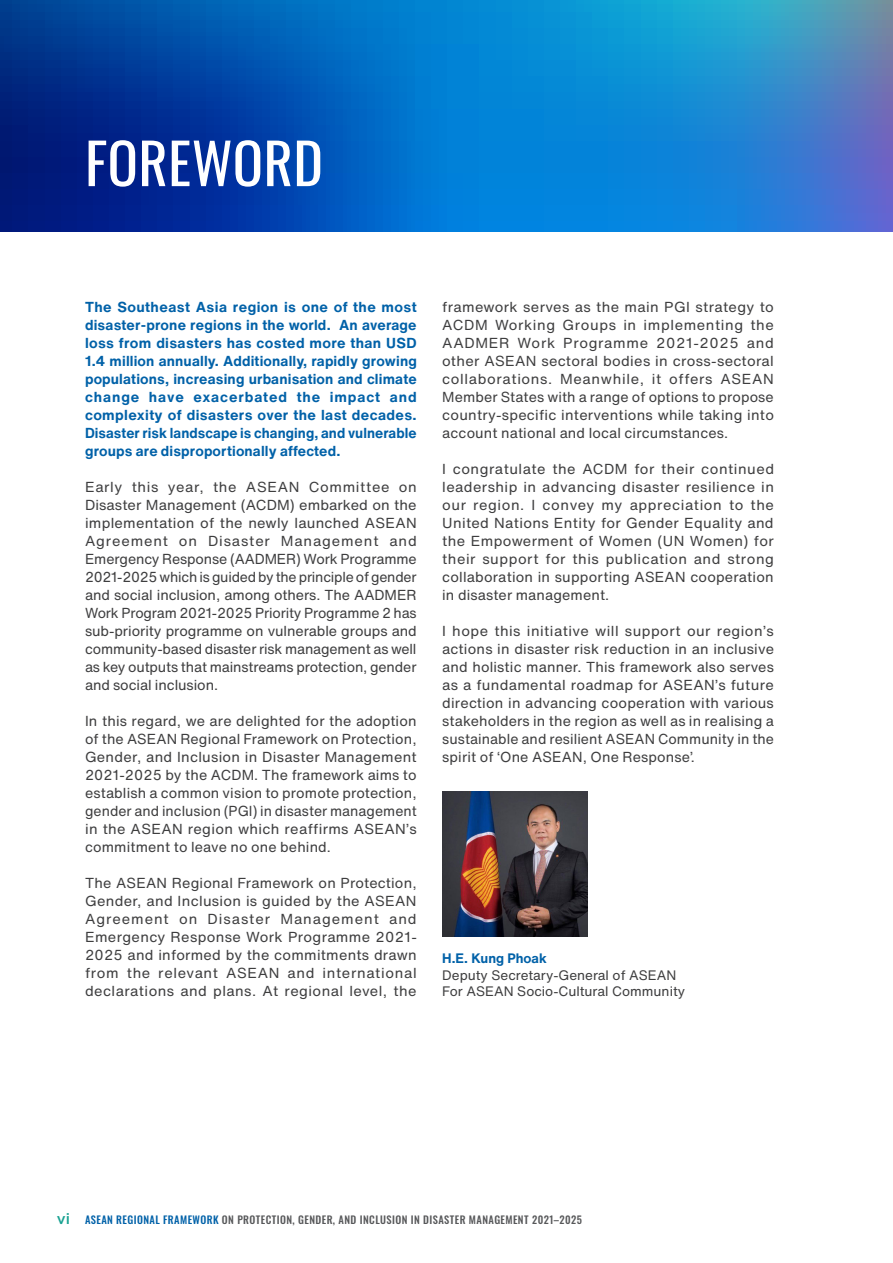
<style>
.page{position:relative;width:893px;height:1263px;background:#fff}
.page>*{position:absolute;margin:0;border:0;box-sizing:border-box;transform-origin:0 0}
.t1{font:56.25px "Oswald";letter-spacing:.01em;color:#fff}
.Body_Text{font:14.25px/18px "Helvetica Now Text";letter-spacing:.01em;color:#3e3e3f;text-align:justify}
.Body_Text-2{font:700 14.25px/18px "Helvetica Now Text";letter-spacing:.01em;color:#0061a8;text-align:justify}
.t2{font:13.5px "Helvetica Now Text";color:#3e3e3f}
.t3{font:700 13.5px "Helvetica Now Text";color:#0061a8}
.t4{font:500 10.5px "Oswald";letter-spacing:.04em;color:#57585a}
.s1{font-family:"Gotham";font-size:15px;color:#19a292}
.s2{color:#0061a8}
</style>
<div class="page">
<img style="left:442px;top:791px;width:146px;height:145px">
<svg style="left:0;top:0;width:893px;height:231px;background:#0f67bc"></svg>
<p class="t1" style="left:85px;top:113px;width:239px">FOREWORD</p>
<p class="Body_Text-2" style="left:85px;top:298px;width:333px">The Southeast Asia region is one of the most disaster-prone regions in the world. An average loss from disasters has costed more than USD 1.4 million annually. Additionally, rapidly growing populations, increasing urbanisation and climate change have exacerbated the impact and complexity of disasters over the last decades.<br>Disaster risk landscape is changing, and vulnerable groups are disproportionally affected.</p>
<p class="Body_Text" style="left:85px;top:478px;width:333px">Early this year, the ASEAN Committee on Disaster Management (ACDM) embarked on the implementation of the newly launched ASEAN Agreement on Disaster Management and Emergency Response (AADMER) Work Programme 2021-2025 which is guided by the principle of gender and social inclusion, among others. The AADMER Work Program 2021-2025 Priority Programme 2 has sub-priority programme on vulnerable groups and community-based disaster risk management as well as key outputs that mainstreams protection, gender and social inclusion.</p>
<p class="Body_Text" style="left:85px;top:712px;width:333px">In this regard, we are delighted for the adoption of the ASEAN Regional Framework on Protection, Gender, and Inclusion in Disaster Management 2021-2025 by the ACDM. The framework aims to establish a common vision to promote protection, gender and inclusion (PGI) in disaster management in the ASEAN region which reaffirms ASEAN’s commitment to leave no one behind.</p>
<p class="Body_Text" style="left:85px;top:874px;width:333px">The ASEAN Regional Framework on Protection, Gender, and Inclusion is guided by the ASEAN Agreement on Disaster Management and Emergency Response Work Programme 2021- 2025 and informed by the commitments drawn from the relevant ASEAN and international declarations and plans. At regional level, the</p>
<p class="Body_Text" style="left:442px;top:298px;width:333px">framework serves as the main PGI strategy to ACDM Working Groups in implementing the AADMER Work Programme 2021-2025 and other ASEAN sectoral bodies in cross-sectoral collaborations. Meanwhile, it offers ASEAN Member States with a range of options to propose country-specific interventions while taking into account national and local circumstances.</p>
<p class="Body_Text" style="left:442px;top:460px;width:333px">I congratulate the ACDM for their continued leadership in advancing disaster resilience in our region. I convey my appreciation to the United Nations Entity for Gender Equality and the Empowerment of Women (UN Women) for their support for this publication and strong collaboration in supporting ASEAN cooperation in disaster management.</p>
<p class="Body_Text" style="left:442px;top:622px;width:333px">I hope this initiative will support our region’s actions in disaster risk reduction in an inclusive and holistic manner. This framework also serves as a fundamental roadmap for ASEAN’s future direction in advancing cooperation with various stakeholders in the region as well as in realising a sustainable and resilient ASEAN Community in the spirit of ‘One ASEAN, One Response’.</p>
<p class="t3" style="left:442px;top:948px;width:106px">H.E. Kung Phoak</p>
<p class="t2" style="left:442px;top:965px;width:236px">Deputy Secretary-General of ASEAN</p>
<p class="t2" style="left:442px;top:981px;width:244px">For ASEAN Socio-Cultural Community</p>
<p class="t4" style="left:57px;top:1210px;width:527px"><span class="s1">vi</span> <span class="s2">ASEAN REGIONAL FRAMEWORK</span> ON PROTECTION, GENDER, AND INCLUSION IN DISASTER MANAGEMENT 2021–2025</p>
</div>
